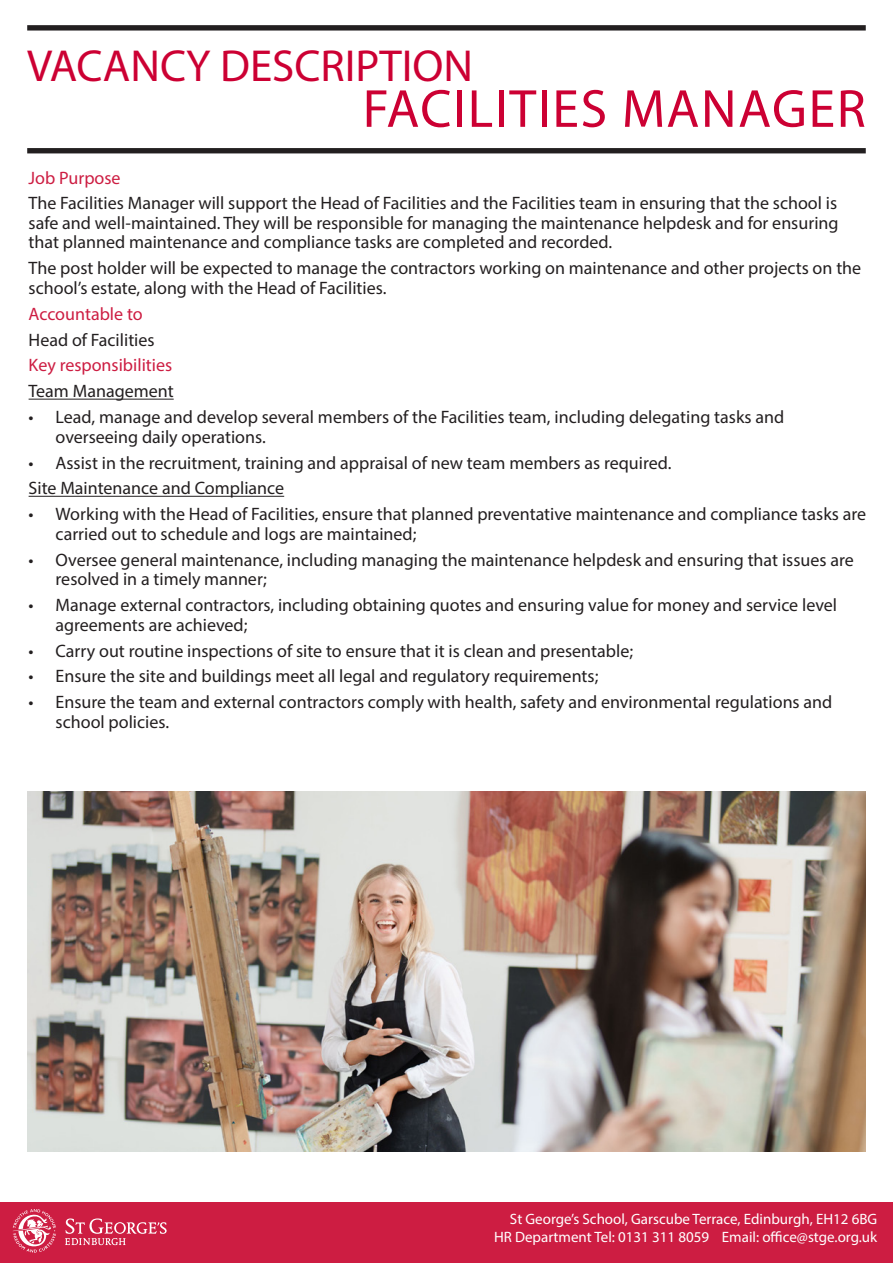
<style>
.page{position:relative;width:893px;height:1263px;background:#fff}
.page>*{position:absolute;margin:0;border:0;box-sizing:border-box;transform-origin:0 0}
.t1{font:54px "Myriad Pro";letter-spacing:.03em;color:#c03}
.t2{font:45px "Myriad Pro";color:#c03}
.t3{font:18px/19.5px "Myriad Pro";color:#231f20}
.t4{font:18px "Myriad Pro";color:#cd1d42}
.t5{font:15px/18px "Myriad Pro";color:#fff;text-align:right}
</style>
<div class="page">
<div style="left:0;top:1202px;width:893px;height:61px;background:#cd1d42"></div>
<svg style="left:65px;top:1218px;width:102px;height:27px"></svg>
<svg style="left:13px;top:1209px;width:43px;height:43px"></svg>
<div style="left:27px;top:25px;width:839px;height:6px;background:#231f20"></div>
<div style="left:27px;top:148px;width:839px;height:5px;background:#231f20"></div>
<hr style="left:29px;top:399px;width:145px;height:1px;background:#231f20">
<hr style="left:29px;top:496px;width:255px;height:1px;background:#231f20">
<img style="left:27px;top:792px;width:839px;height:359px">
<p class="t2" style="left:27px;top:38px;width:447px">VACANCY DESCRIPTION</p>
<p class="t1" style="left:363px;top:75px;width:505px">FACILITIES MANAGER</p>
<p class="t4" style="left:29px;top:166px;width:94px">Job Purpose</p>
<p class="t3" style="left:29px;top:193px;width:811px;text-align:justify">The Facilities Manager will support the Head of Facilities and the Facilities team in ensuring that the school is safe and well-maintained. They will be responsible for managing the maintenance helpdesk and for ensuring that planned maintenance and compliance tasks are completed and recorded.</p>
<p class="t3" style="left:29px;top:258px;width:834px">The post holder will be expected to manage the contractors working on maintenance and other projects on the school’s estate, along with the Head of Facilities.</p>
<p class="t4" style="left:29px;top:303px;width:116px">Accountable to</p>
<p class="t3" style="left:29px;top:329px;width:128px">Head of Facilities</p>
<p class="t4" style="left:29px;top:354px;width:145px">Key responsibilities</p>
<p class="t3" style="left:29px;top:381px;width:147px">Team Management</p>
<p class="t3" style="left:56px;top:407px;width:730px;text-indent:-27px">• Lead, manage and develop several members of the Facilities team, including delegating tasks and overseeing daily operations.</p>
<p class="t3" style="left:29px;top:452px;width:644px">• Assist in the recruitment, training and appraisal of new team members as required.</p>
<p class="t3" style="left:29px;top:478px;width:257px">Site Maintenance and Compliance</p>
<p class="t3" style="left:56px;top:504px;width:812px;text-indent:-27px">• Working with the Head of Facilities, ensure that planned preventative maintenance and compliance tasks are carried out to schedule and logs are maintained;</p>
<p class="t3" style="left:56px;top:550px;width:800px;text-indent:-27px">• Oversee general maintenance, including managing the maintenance helpdesk and ensuring that issues are resolved in a timely manner;</p>
<p class="t3" style="left:56px;top:595px;width:783px;text-indent:-27px">• Manage external contractors, including obtaining quotes and ensuring value for money and service level agreements are achieved;</p>
<p class="t3" style="left:29px;top:640px;width:606px">• Carry out routine inspections of site to ensure that it is clean and presentable;</p>
<p class="t3" style="left:29px;top:666px;width:571px">• Ensure the site and buildings meet all legal and regulatory requirements;</p>
<p class="t3" style="left:56px;top:692px;width:778px;text-indent:-27px">• Ensure the team and external contractors comply with health, safety and environmental regulations and school policies.</p>
<p class="t5" style="left:494px;top:1209px;width:385px">St George’s School, Garscube Terrace, Edinburgh, EH12 6BG<br>HR Department Tel: 0131 311 8059 Email: office@stge.org.uk</p>
</div>
